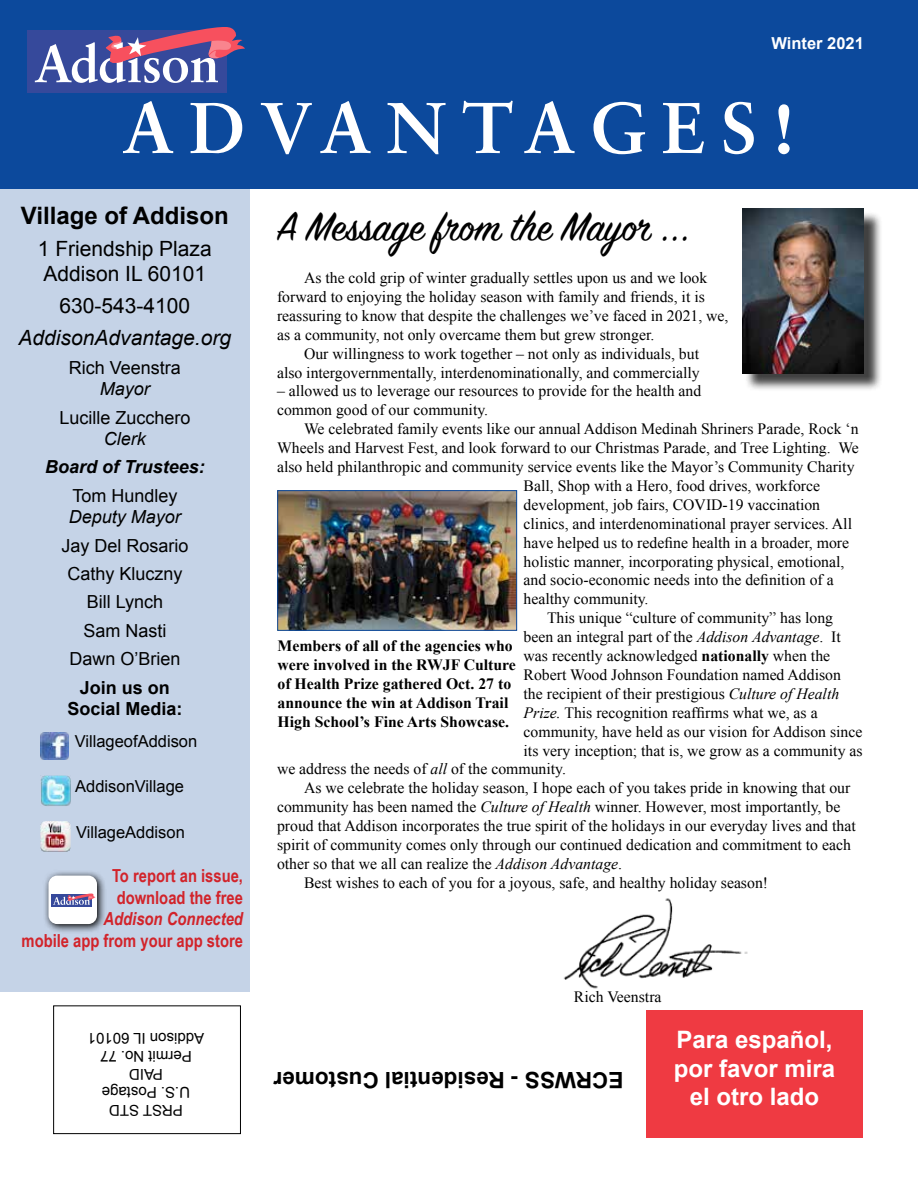
<style>
.page{position:relative;width:918px;height:1188px;background:#fff}
.page>*{position:absolute;margin:0;border:0;box-sizing:border-box;transform-origin:0 0}
.t1{font:700 72px "Sabon LT Pro";letter-spacing:.21em;color:#fff}
.t2{font:45px "Sign Painter House Script";color:#000}
.t3{font:700 24px/28.8px "Arial";color:#fff;text-align:center}
.t4{font:700 24px "Arial";color:#000}
.t5{font:700 22.5px "Arial";color:#000}
.t6{font:21px/25.2px "Arial";color:#000}
.t7{font:italic 21px "Arial";color:#000}
.t8{font:18px/28.3px "Arial";color:#000;text-align:center}
.t9{font:700 18px/21.6px "Arial Narrow";color:#d2232a}
.t10{font:italic 18px "Arial";color:#000}
.t11{font:700 18px/21.6px "Arial";color:#000;text-align:center}
.t12{font:italic 700 18px "Arial";color:#000}
.t13{font:italic 700 18px "Arial Narrow";color:#d2232a}
.t14{font:16.5px "Arial";color:#000}
.t15{font:700 16.5px "Arial";color:#fff}
.t16{font:15.75px/18.9px "Times New Roman";color:#000}
.t17{font:700 15.75px/18.9px "Times New Roman";color:#000}
.t18{font:15px/18px "Arial";color:#000;text-align:center}
.s1{font-style:italic}
.s2{font-weight:700}
</style>
<div class="page">
<div style="left:0;top:189px;width:250px;height:802px;background:#c5d3e7"></div>
<div style="left:0;top:0;width:918px;height:189px;background:#0c499c"></div>
<div style="left:27px;top:30px;width:199px;height:63px;background:#36499b"></div>
<svg style="left:35px;top:27px;width:210px;height:56px"></svg>
<div style="left:53px;top:1005px;width:188px;height:129px;border:1px solid #000"></div>
<div style="left:647px;top:1011px;width:216px;height:127px;background:#ef3a42"></div>
<div style="left:744px;top:211px;width:139px;height:181px;background:#000;opacity:.75"></div>
<img style="left:742px;top:208px;width:122px;height:165px">
<img style="left:41px;top:733px;width:27px;height:27px">
<img style="left:41px;top:775px;width:29px;height:31px">
<img style="left:41px;top:822px;width:30px;height:30px">
<img style="left:563px;top:898px;width:185px;height:91px">
<svg style="left:45px;top:872px;width:60px;height:60px"></svg>
<div style="left:49px;top:876px;width:48px;height:48px;background:#fff;border-radius:9px"></div>
<div style="left:51px;top:894px;width:41px;height:13px;background:#36499b"></div>
<svg style="left:53px;top:894px;width:42px;height:11px"></svg>
<img style="left:280px;top:492px;width:235px;height:137px">
<div style="left:278px;top:490px;width:239px;height:141px;border:1px solid #0c499c"></div>
<p class="t15" style="left:772px;top:32px;width:94px">Winter 2021</p>
<h1 class="t1" style="left:122px;top:83px;width:675px">ADVANTAGES!</h1>
<h3 class="t4" style="left:21px;top:200px;width:210px">Village of Addison</h3>
<h3 class="t6" style="left:38px;top:236px;width:175px">1 Friendship Plaza<br>Addison IL 60101</h3>
<h3 class="t6" style="left:59px;top:294px;width:132px">630-543-4100</h3>
<h3 class="t7" style="left:19px;top:324px;width:214px">AddisonAdvantage.org</h3>
<p class="t8" style="left:69px;top:353px;width:114px">Rich Veenstra</p>
<p class="t10" style="left:100px;top:377px;width:52px">Mayor</p>
<p class="t8" style="left:59px;top:403px;width:133px">Lucille Zucchero</p>
<p class="t10" style="left:104px;top:427px;width:43px">Clerk</p>
<p class="t12" style="left:45px;top:455px;width:161px">Board of Trustees:</p>
<p class="t8" style="left:72px;top:482px;width:107px">Tom Hundley</p>
<p class="t10" style="left:69px;top:505px;width:114px">Deputy Mayor</p>
<p class="t8" style="left:61px;top:531px;width:129px">Jay Del Rosario<br>Cathy Kluczny<br>Bill Lynch<br>Sam Nasti<br>Dawn O’Brien</p>
<p class="t11" style="left:67px;top:677px;width:117px">Join us on<br>Social Media:</p>
<p class="t14" style="left:75px;top:731px;width:124px">VillageofAddison</p>
<p class="t14" style="left:75px;top:775px;width:110px">AddisonVillage</p>
<p class="t14" style="left:76px;top:821px;width:110px">VillageAddison</p>
<p class="t9" style="left:112px;top:864px;width:132px">To report an issue, download the free</p>
<p class="t13" style="left:104px;top:905px;width:141px">Addison Connected</p>
<p class="t9" style="left:22px;top:929px;width:223px">mobile app from your app store</p>
<p class="t18" style="left:204px;top:1119px;width:118px;rotate:-180deg">PRST STD<br>U.S. Postage<br>PAID<br>Permit No. 77<br>Addison IL 60101</p>
<h2 class="t2" style="left:277px;top:199px;width:415px">A Message from the Mayor ...</h2>
<p class="t16" style="left:304px;top:268px;width:405px">As the cold grip of winter gradually settles upon us and we look</p>
<p class="t16" style="left:277px;top:287px;width:429px">forward to enjoying the holiday season with family and friends, it is</p>
<p class="t16" style="left:277px;top:306px;width:453px">reassuring to know that despite the challenges we’ve faced in 2021, we,</p>
<p class="t16" style="left:277px;top:325px;width:379px">as a community, not only overcame them but grew stronger.</p>
<p class="t16" style="left:304px;top:344px;width:397px">Our willingness to work together – not only as individuals, but</p>
<p class="t16" style="left:277px;top:363px;width:424px">also intergovernmentally, interdenominationally, and commercially</p>
<p class="t16" style="left:277px;top:382px;width:426px">– allowed us to leverage our resources to provide for the health and common good of our community.</p>
<p class="t16" style="left:304px;top:419px;width:556px">We celebrated family events like our annual Addison Medinah Shriners Parade, Rock ‘n</p>
<p class="t16" style="left:277px;top:438px;width:583px">Wheels and Harvest Fest, and look forward to our Christmas Parade, and Tree Lighting. We</p>
<p class="t16" style="left:277px;top:457px;width:579px">also held philanthropic and community service events like the Mayor’s Community Charity</p>
<p class="t16" style="left:524px;top:476px;width:298px">Ball, Shop with a Hero, food drives, workforce</p>
<p class="t16" style="left:524px;top:495px;width:298px">development, job fairs, COVID-19 vaccination</p>
<p class="t16" style="left:524px;top:514px;width:330px">clinics, and interdenominational prayer services. All</p>
<p class="t16" style="left:524px;top:533px;width:327px">have helped us to redefine health in a broader, more</p>
<p class="t16" style="left:524px;top:552px;width:322px">holistic manner, incorporating physical, emotional,</p>
<p class="t16" style="left:524px;top:571px;width:312px">and socio-economic needs into the definition of a</p>
<p class="t16" style="left:524px;top:589px;width:126px">healthy community.</p>
<p class="t16" style="left:547px;top:608px;width:288px">This unique “culture of community” has long</p>
<p class="t16" style="left:524px;top:627px;width:319px">been an integral part of the <span class="s1">Addison Advantage</span>. It</p>
<p class="t16" style="left:524px;top:646px;width:308px">was recently acknowledged <span class="s2">nationally</span> when the</p>
<p class="t16" style="left:524px;top:665px;width:319px">Robert Wood Johnson Foundation named Addison</p>
<p class="t16" style="left:524px;top:684px;width:317px">the recipient of their prestigious <span class="s1">Culture of Health</span></p>
<p class="t16" style="left:524px;top:703px;width:296px"><span class="s1">Prize.</span> This recognition reaffirms what we, as a</p>
<p class="t16" style="left:524px;top:722px;width:340px">community, have held as our vision for Addison since</p>
<p class="t16" style="left:524px;top:741px;width:341px">its very inception; that is, we grow as a community as</p>
<p class="t16" style="left:277px;top:760px;width:290px">we address the needs of <span class="s1">all</span> of the community.</p>
<p class="t16" style="left:304px;top:778px;width:548px">As we celebrate the holiday season, I hope each of you takes pride in knowing that our</p>
<p class="t16" style="left:277px;top:797px;width:565px">community has been named the <span class="s1">Culture of Health</span> winner. However, most importantly, be</p>
<p class="t16" style="left:277px;top:816px;width:580px">proud that Addison incorporates the true spirit of the holidays in our everyday lives and that</p>
<p class="t16" style="left:277px;top:835px;width:575px">spirit of community comes only through our continued dedication and commitment to each</p>
<p class="t16" style="left:277px;top:854px;width:347px">other so that we all can realize the <span class="s1">Addison Advantage</span>.</p>
<p class="t16" style="left:304px;top:873px;width:466px">Best wishes to each of you for a joyous, safe, and healthy holiday season!</p>
<p class="t17" style="left:278px;top:636px;width:240px">Members of all of the agencies who were involved in the RWJF Culture of Health Prize gathered Oct. 27 to announce the win at Addison Trail High School’s Fine Arts Showcase.</p>
<p class="t16" style="left:574px;top:987px;width:89px">Rich Veenstra</p>
<h3 class="t5" style="left:623px;top:1095px;width:351px;rotate:-180deg">ECRWSS - Residential Customer</h3>
<h3 class="t3" style="left:674px;top:1026px;width:163px">Para español, por favor mira el otro lado</h3>
</div>
